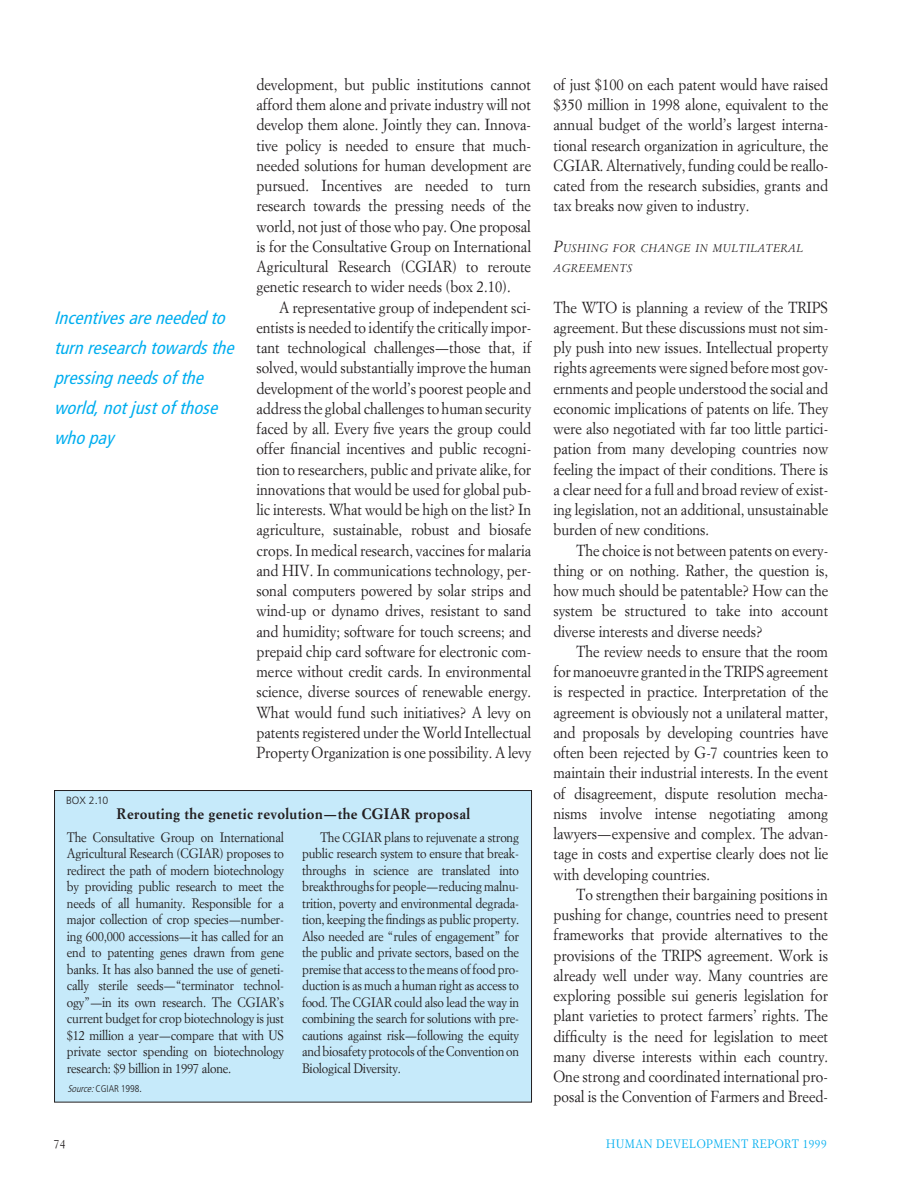
<style>
.page{position:relative;width:918px;height:1188px;background:#fff}
.page>*{position:absolute;margin:0;border:0;box-sizing:border-box;transform-origin:0 0}
.t1{font:18px/30px "Frutiger Cond Rital";letter-spacing:.01em;color:#00aeef}
.t2{font:15.75px/20.2px "Hdr Garamond";color:#231f20;text-align:justify}
.t3{font:700 15px "Hdr Garamond";letter-spacing:.025em;color:#231f20}
.t4{font:13.5px/16.5px "Hdr Garamond";letter-spacing:-.015em;color:#231f20;text-align:justify}
.t5{font:12px "Hdr Garamond";letter-spacing:.045em;color:#00aeef}
.t6{font:12px "Hdr Garamond";color:#231f20}
.t7{font:10.95px/20.2px "Hdr Garamond Ital";letter-spacing:.045em;color:#231f20}
.t8{font:10.5px "Frutiger Lt";color:#231f20}
.t9{font:300 9.75px "Frutiger Cond";color:#231f20}
.s1{font-family:"Frutiger Cond Lital";font-weight:400}
.s2{font-size:15.75px}
</style>
<div class="page">
<div style="left:55px;top:791px;width:477px;height:311px;background:#c6eafa"></div>
<div style="left:54px;top:790px;width:478px;height:312px;border:1px solid #231f20"></div>
<p class="t1" style="left:54px;top:304px;width:181px">Incentives are needed to turn research towards the pressing needs of the world, not just of those who pay</p>
<p class="t8" style="left:66px;top:797px;width:44px">BOX 2.10</p>
<p class="t2" style="left:256px;top:76px;width:276px">development, but public institutions cannot afford them alone and private industry will not develop them alone. Jointly they can. Innova&shy;tive policy is needed to ensure that much&shy;needed solutions for human development are pursued. Incentives are needed to turn research towards the pressing needs of the world, not just of those who pay. One proposal is for the Consultative Group on International Agricultural Research (CGIAR) to reroute genetic research to wider needs (box 2.10).</p>
<p class="t2" style="left:256px;top:299px;width:276px;text-indent:23px">A representative group of independent sci&shy;entists is needed to identify the critically impor&shy;tant technological challenges—those that, if solved, would substantially improve the human development of the world’s poorest people and address the global challenges to human security faced by all. Every five years the group could offer financial incentives and public recogni&shy;tion to researchers, public and private alike, for innovations that would be used for global pub&shy;lic interests. What would be high on the list? In agriculture, sustainable, robust and biosafe crops. In medical research, vaccines for malaria and HIV. In communications technology, per&shy;sonal computers powered by solar strips and wind-up or dynamo drives, resistant to sand and humidity; software for touch screens; and prepaid chip card software for electronic com&shy;merce without credit cards. In environmental science, diverse sources of renewable energy.<br>What would fund such initiatives? A levy on patents registered under the World Intellectual Property Organization is one possibility. A levy</p>
<p class="t3" style="left:117px;top:809px;width:355px">Rerouting the genetic revolution—the CGIAR proposal</p>
<p class="t4" style="left:67px;top:830px;width:219px">The Consultative Group on International Agricultural Research (CGIAR) proposes to redirect the path of modern biotechnology by providing public research to meet the needs of all humanity. Responsible for a major collection of crop species—number&shy;ing 600,000 accessions—it has called for an end to patenting genes drawn from gene banks. It has also banned the use of geneti&shy;cally sterile seeds—“terminator technol&shy;ogy”—in its own research. The CGIAR’s current budget for crop biotechnology is just $12 million a year—compare that with US private sector spending on biotechnology research: $9 billion in 1997 alone.</p>
<p class="t4" style="left:302px;top:830px;width:219px;text-indent:18px">The CGIAR plans to rejuvenate a strong public research system to ensure that break&shy;throughs in science are translated into breakthroughs for people—reducing malnu&shy;trition, poverty and environmental degrada&shy;tion, keeping the findings as public property.<br>Also needed are “rules of engagement” for the public and private sectors, based on the premise that access to the means of food pro&shy;duction is as much a human right as access to food. The CGIAR could also lead the way in combining the search for solutions with pre&shy;cautions against risk—following the equity and biosafety protocols of the Convention on Biological Diversity.</p>
<p class="t9" style="left:67px;top:1085px;width:76px"><span class="s1">Source:</span> CGIAR 1998.</p>
<p class="t2" style="left:553px;top:76px;width:276px">of just $100 on each patent would have raised $350 million in 1998 alone, equivalent to the annual budget of the world’s largest interna&shy;tional research organization in agriculture, the CGIAR. Alternatively, funding could be reallo&shy;cated from the research subsidies, grants and tax breaks now given to industry.</p>
<p class="t7" style="left:553px;top:239px;width:251px"><span class="s2">P</span>USHING FOR CHANGE IN MULTILATERAL<br>AGREEMENTS</p>
<p class="t2" style="left:554px;top:299px;width:276px">The WTO is planning a review of the TRIPS agreement. But these discussions must not sim&shy;ply push into new issues. Intellectual property rights agreements were signed before most gov&shy;ernments and people understood the social and economic implications of patents on life. They were also negotiated with far too little partici&shy;pation from many developing countries now feeling the impact of their conditions. There is a clear need for a full and broad review of exist&shy;ing legislation, not an additional, unsustainable burden of new conditions.</p>
<p class="t2" style="left:554px;top:542px;width:276px;text-indent:23px">The choice is not between patents on every&shy;thing or on nothing. Rather, the question is, how much should be patentable? How can the system be structured to take into account diverse interests and diverse needs?</p>
<p class="t2" style="left:554px;top:643px;width:276px;text-indent:23px">The review needs to ensure that the room for manoeuvre granted in the TRIPS agreement is respected in practice. Interpretation of the agreement is obviously not a unilateral matter, and proposals by developing countries have often been rejected by G-7 countries keen to maintain their industrial interests. In the event of disagreement, dispute resolution mecha&shy;nisms involve intense negotiating among lawyers—expensive and complex. The advan&shy;tage in costs and expertise clearly does not lie with developing countries.</p>
<p class="t2" style="left:554px;top:886px;width:276px;text-indent:23px">To strengthen their bargaining positions in pushing for change, countries need to present frameworks that provide alternatives to the provisions of the TRIPS agreement. Work is already well under way. Many countries are exploring possible sui generis legislation for plant varieties to protect farmers’ rights. The difficulty is the need for legislation to meet many diverse interests within each country.<br>One strong and coordinated international pro&shy;posal is the Convention of Farmers and Breed-</p>
<p class="t6" style="left:54px;top:1139px;width:13px">74</p>
<p class="t5" style="left:606px;top:1139px;width:222px">HUMAN DEVELOPMENT REPORT 1999</p>
</div>
